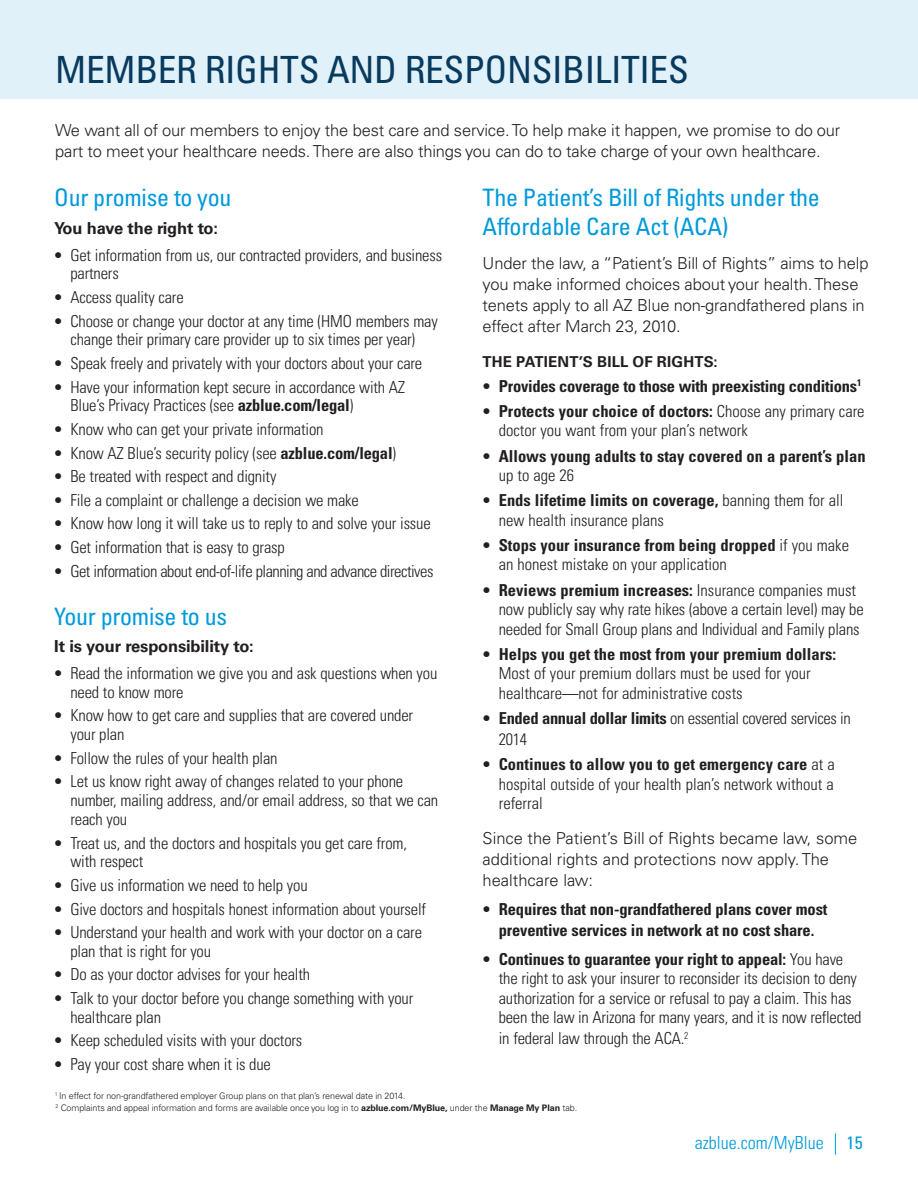
<style>
.page{position:relative;width:918px;height:1188px;background:#fff}
.page>*{position:absolute;margin:0;border:0;box-sizing:border-box;transform-origin:0 0}
.t1{font:condensed 37.5px "Univers LT Pro";letter-spacing:-.01em;color:#083a5e}
.t2{font:condensed 24px/28.5px "Univers LT Pro";letter-spacing:-.01em;color:#009ada}
.t3{font:300 condensed 18px "Univers LT Pro";color:#009ada}
.t4{font:condensed 18px "Univers LT Pro";color:#009ada}
.t5{font:300 condensed 16.5px/19.5px "Univers LT Pro";letter-spacing:-.01em;color:#231f20}
.t6{font:300 16.5px/21px "Univers LT Pro 45";letter-spacing:-.01em;color:#231f20}
.t7{font:700 condensed 16.5px/19.5px "Univers LT Pro";letter-spacing:-.01em;color:#231f20}
.t8{font:300 condensed 16.5px "Univers LT Pro";letter-spacing:-.03em;color:#231f20}
.t9{font:700 16.5px "Univers LT Pro 65";letter-spacing:-.01em;color:#231f20}
.t10{font:700 15px "Univers LT Pro 65";letter-spacing:.01em;color:#231f20}
.t11{font:300 9px/12px "Univers LT Pro 45";letter-spacing:-.01em;color:#231f20}
.s1{font-weight:700}
.s2{font-weight:300}
.s3{font-weight:400}
.s4{font-family:"Univers LT Pro 65";font-weight:700}
</style>
<div class="page">
<svg style="left:835px;top:1133px;width:1px;height:22px"></svg>
<div style="left:0;top:0;width:918px;height:98px;background:#e0f1f9"></div>
<h1 class="t1" style="left:55px;top:46px;width:635px">MEMBER RIGHTS AND RESPONSIBILITIES</h1>
<p class="t6" style="left:55px;top:119px;width:787px">We want all of our members to enjoy the best care and service. To help make it happen, we promise to do our part to meet your healthcare needs. There are also things you can do to take charge of your own healthcare.</p>
<h2 class="t2" style="left:54px;top:183px;width:179px">Our promise to you</h2>
<p class="t9" style="left:54px;top:216px;width:165px">You have the right to:</p>
<p class="t5" style="left:70px;top:245px;width:373px;line-height:18.8px;text-indent:-16px">• Get information from us, our contracted providers, and business partners</p>
<p class="t5" style="left:54px;top:287px;width:131px">• Access quality care</p>
<p class="t5" style="left:54px;top:311px;width:385px;line-height:18.8px;text-align:center">• Choose or change your doctor at any time (HMO members may change their primary care provider up to six times per year)</p>
<p class="t5" style="left:54px;top:352px;width:369px">• Speak freely and privately with your doctors about your care</p>
<p class="t5" style="left:70px;top:376px;width:336px;line-height:18.8px;text-indent:-16px">• Have your information kept secure in accordance with AZ<br>Blue’s Privacy Practices (see <span class="s1">azblue.com/legal</span>)</p>
<p class="t5" style="left:54px;top:418px;width:271px">• Know who can get your private information</p>
<p class="t5" style="left:54px;top:442px;width:343px">• Know AZ Blue’s security policy (see <span class="s1">azblue.com/legal</span>)</p>
<p class="t5" style="left:54px;top:466px;width:224px">• Be treated with respect and dignity</p>
<p class="t5" style="left:54px;top:489px;width:306px">• File a complaint or challenge a decision we make</p>
<p class="t5" style="left:54px;top:513px;width:378px">• Know how long it will take us to reply to and solve your issue</p>
<p class="t5" style="left:54px;top:537px;width:232px">• Get information that is easy to grasp</p>
<p class="t8" style="left:54px;top:560px;width:381px">• Get information about end-of-life planning and advance directives</p>
<h2 class="t2" style="left:54px;top:601px;width:174px">Your promise to us</h2>
<p class="t9" style="left:54px;top:635px;width:201px">It is your responsibility to:</p>
<p class="t5" style="left:70px;top:663px;width:368px;line-height:18.8px;text-indent:-16px">• Read the information we give you and ask questions when you need to know more</p>
<p class="t5" style="left:70px;top:705px;width:344px;line-height:18.8px;text-indent:-16px">• Know how to get care and supplies that are covered under your plan</p>
<p class="t5" style="left:54px;top:747px;width:225px">• Follow the rules of your health plan</p>
<p class="t5" style="left:70px;top:771px;width:369px;line-height:18.8px;text-indent:-16px">• Let us know right away of changes related to your phone number, mailing address, and/or email address, so that we can reach you</p>
<p class="t5" style="left:70px;top:832px;width:338px;line-height:18.8px;text-indent:-16px">• Treat us, and the doctors and hospitals you get care from, with respect</p>
<p class="t5" style="left:54px;top:874px;width:255px">• Give us information we need to help you</p>
<p class="t5" style="left:54px;top:898px;width:373px">• Give doctors and hospitals honest information about yourself</p>
<p class="t5" style="left:70px;top:922px;width:353px;line-height:18.8px;text-indent:-16px">• Understand your health and work with your doctor on a care plan that is right for you</p>
<p class="t5" style="left:54px;top:964px;width:257px">• Do as your doctor advises for your health</p>
<p class="t5" style="left:70px;top:988px;width:344px;line-height:18.8px;text-indent:-16px">• Talk to your doctor before you change something with your healthcare plan</p>
<p class="t5" style="left:54px;top:1030px;width:250px">• Keep scheduled visits with your doctors</p>
<p class="t5" style="left:54px;top:1054px;width:218px">• Pay your cost share when it is due</p>
<h2 class="t2" style="left:483px;top:183px;width:339px">The Patient’s Bill of Rights under the<br>Affordable Care Act (ACA)</h2>
<p class="t6" style="left:483px;top:252px;width:387px">Under the law, a “Patient’s Bill of Rights” aims to help you make informed choices about your health. These tenets apply to all AZ Blue non-grandfathered plans in effect after March 23, 2010.</p>
<p class="t10" style="left:483px;top:351px;width:237px">THE PATIENT’S BILL OF RIGHTS:</p>
<p class="t7" style="left:483px;top:376px;width:380px"><span class="s2">•</span> Provides coverage to those with preexisting conditions<sup>1</sup></p>
<p class="t5" style="left:499px;top:400px;width:367px;text-indent:-16px">• <span class="s1">Protects your choice of doctors:</span> Choose any primary care doctor you want from your plan’s network</p>
<p class="t7" style="left:499px;top:446px;width:368px;text-indent:-16px"><span class="s2">•</span> Allows young adults to stay covered on a parent’s plan <span class="s2">up to age 26</span></p>
<p class="t5" style="left:499px;top:490px;width:346px;text-indent:-16px">• <span class="s1">Ends lifetime limits on coverage,</span> banning them for all new health insurance plans</p>
<p class="t5" style="left:499px;top:534px;width:352px;text-indent:-16px">• <span class="s1">Stops your insurance from being dropped</span> if you make an honest mistake on your application</p>
<p class="t5" style="left:499px;top:579px;width:366px;text-indent:-16px">• <span class="s1">Reviews premium increases:</span> Insurance companies must now publicly say why rate hikes (above a certain level) may be needed for Small Group plans and Individual and Family plans</p>
<p class="t5" style="left:499px;top:643px;width:339px;text-indent:-16px">• <span class="s1">Helps you get the most from your premium dollars:<br></span>Most of your premium dollars must be used for your healthcare<span class="s3">—</span>not for administrative costs</p>
<p class="t5" style="left:499px;top:707px;width:354px;line-height:21px;text-indent:-16px">• <span class="s1">Ended annual dollar limits</span> on essential covered services in<br>2014</p>
<p class="t5" style="left:499px;top:754px;width:337px;text-align:justify;text-indent:-16px">• <span class="s1">Continues to allow you to get emergency care</span> at a hospital outside of your health plan’s network without a referral</p>
<p class="t6" style="left:483px;top:827px;width:376px">Since the Patient’s Bill of Rights became law, some additional rights and protections now apply. The healthcare law:</p>
<p class="t7" style="left:483px;top:899px;width:346px;line-height:21px;text-align:center"><span class="s2">•</span> Requires that non-grandfathered plans cover most preventive services in network at no cost share.</p>
<p class="t5" style="left:499px;top:948px;width:364px;text-indent:-16px">• <span class="s1">Continues to guarantee your right to appeal:</span> You have the right to ask your insurer to reconsider its decision to deny authorization for a service or refusal to pay a claim. This has been the law in Arizona for many years, and it is now reflected</p>
<p class="t5" style="left:499px;top:1028px;width:191px">in federal law through the ACA.<sup>2</sup></p>
<p class="t11" style="left:55px;top:1090px;width:524px"><sup>1</sup> In effect for non-grandfathered employer Group plans on that plan’s renewal date in 2014.<br><sup>2</sup> Complaints and appeal information and forms are available once you log in to <span class="s4">azblue.com/MyBlue,</span> under the <span class="s4">Manage My Plan</span> tab.</p>
<p class="t3" style="left:695px;top:1130px;width:130px">azblue.com/MyBlue</p>
<p class="t4" style="left:846px;top:1131px;width:18px">15</p>
</div>
